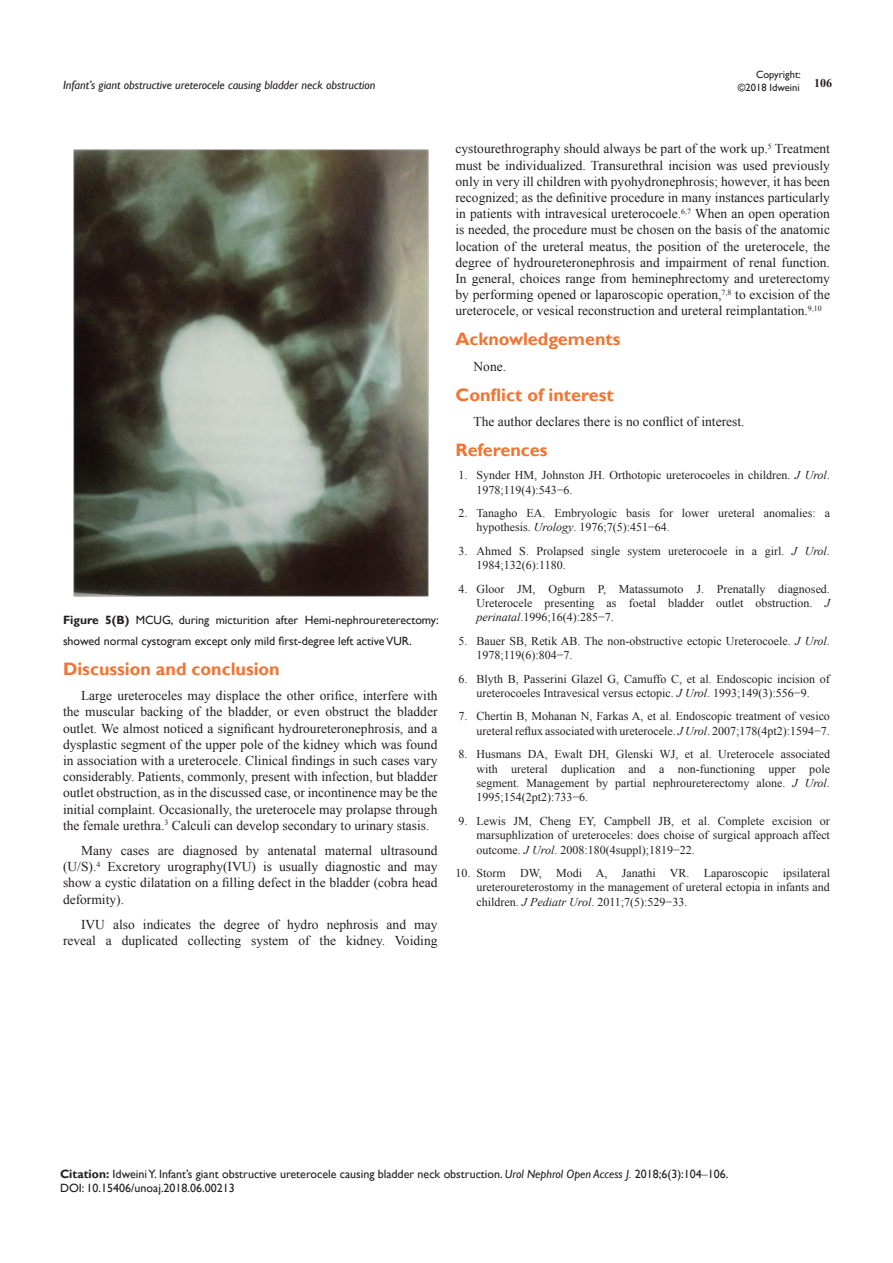
<style>
.page{position:relative;width:893px;height:1263px;background:#fff}
.page>*{position:absolute;margin:0;border:0;box-sizing:border-box;transform-origin:0 0}
.List_Paragraph{font:700 18px "Gill Sans";color:#f37331}
.t1{font:13.5px/16.2px "Times New Roman";color:#231f20;text-align:justify}
.t2{font:12px/14.4px "Times New Roman";color:#231f20}
.Citation{font:12px/21px "Gill Sans";color:#231f20}
.t3{font:italic 12px "Gill Sans";color:#231f20}
.t4{font:700 12px "Times New Roman";color:#231f20}
.t5{font:10.5px/12.6px "Gill Sans";color:#231f20;text-align:right}
.s1{font-weight:700}
.s2{font-style:italic}
.s3{font-family:"Times New Roman"}
</style>
<div class="page">
<img style="left:73px;top:149px;width:356px;height:448px">
<p class="t5" style="left:738px;top:69px;width:64px">Copyright: ©2018 Idweini</p>
<p class="t3" style="left:63px;top:78px;width:314px">Infant’s giant obstructive ureterocele causing bladder neck obstruction</p>
<p class="t4" style="left:814px;top:75px;width:19px">106</p>
<p class="Citation" style="left:63px;top:609px;width:377px"><span class="s1">Figure 5(B)</span> MCUG, during micturition after Hemi-nephroureterectomy: showed normal cystogram except only mild first-degree left active VUR.</p>
<p class="List_Paragraph" style="left:63px;top:658px;width:218px">Discussion and conclusion</p>
<p class="t1" style="left:63px;top:687px;width:376px;text-indent:18px">Large ureteroceles may displace the other orifice, interfere with the muscular backing of the bladder, or even obstruct the bladder outlet. We almost noticed a significant hydroureteronephrosis, and a dysplastic segment of the upper pole of the kidney which was found in association with a ureterocele. Clinical findings in such cases vary considerably. Patients, commonly, present with infection, but bladder outlet obstruction, as in the discussed case, or incontinence may be the initial complaint. Occasionally, the ureterocele may prolapse through the female urethra.<sup>3</sup> Calculi can develop secondary to urinary stasis.</p>
<p class="t1" style="left:63px;top:842px;width:376px;text-indent:18px">Many cases are diagnosed by antenatal maternal ultrasound (U/S).<sup>4</sup> Excretory urography(IVU) is usually diagnostic and may show a cystic dilatation on a filling defect in the bladder (cobra head deformity).</p>
<p class="t1" style="left:63px;top:916px;width:376px;text-align:right">IVU also indicates the degree of hydro nephrosis and may reveal a duplicated collecting system of the kidney. Voiding</p>
<p class="t1" style="left:455px;top:141px;width:376px">cystourethrography should always be part of the work up.<sup>5</sup> Treatment must be individualized. Transurethral incision was used previously only in very ill children with pyohydronephrosis; however, it has been recognized; as the definitive procedure in many instances particularly in patients with intravesical ureterocoele.<sup>6,7</sup> When an open operation is needed, the procedure must be chosen on the basis of the anatomic location of the ureteral meatus, the position of the ureterocele, the degree of hydroureteronephrosis and impairment of renal function.<br>In general, choices range from heminephrectomy and ureterectomy by performing opened or laparoscopic operation,<sup>7,8</sup> to excision of the ureterocele, or vesical reconstruction and ureteral reimplantation.<sup>9,10</sup></p>
<p class="List_Paragraph" style="left:455px;top:328px;width:166px">Acknowledgements</p>
<p class="t1" style="left:473px;top:358px;width:34px">None.</p>
<p class="List_Paragraph" style="left:455px;top:384px;width:160px">Conflict of interest</p>
<p class="t1" style="left:473px;top:413px;width:273px">The author declares there is no conflict of interest.</p>
<p class="List_Paragraph" style="left:455px;top:439px;width:94px">References</p>
<p class="t2" style="left:476px;top:468px;width:355px;text-indent:-18px">1. Synder HM, Johnston JH. Orthotopic ureterocoeles in children. <span class="s2">J Urol</span>.<br>1978;119(4):543−6.</p>
<p class="t2" style="left:476px;top:506px;width:355px;text-indent:-18px">2. Tanagho EA. Embryologic basis for lower ureteral anomalies: a hypothesis. <span class="s2">Urology</span>. 1976;7(5):451−64.</p>
<p class="t2" style="left:476px;top:543px;width:355px;text-indent:-18px">3. Ahmed S. Prolapsed single system ureterocoele in a girl. <span class="s2">J Urol</span>.<br>1984;132(6):1180.</p>
<p class="t2" style="left:476px;top:581px;width:355px;text-align:justify;text-indent:-18px">4. Gloor JM, Ogburn P, Matassumoto J. Prenatally diagnosed.<br>Ureterocele presenting as foetal bladder outlet obstruction. <span class="s2">J perinatal</span>.1996;16(4):285−7.</p>
<p class="t2" style="left:476px;top:633px;width:355px;text-indent:-18px">5. Bauer SB, Retik AB. The non-obstructive ectopic Ureterocoele. <span class="s2">J Urol</span>.<br>1978;119(6):804−7.</p>
<p class="t2" style="left:458px;top:671px;width:373px;text-align:center">6. Blyth B, Passerini Glazel G, Camuffo C, et al. Endoscopic incision of ureterocoeles Intravesical versus ectopic. <span class="s2">J Urol</span>. 1993;149(3):556−9.</p>
<p class="t2" style="left:458px;top:709px;width:373px;text-align:right">7. Chertin B, Mohanan N, Farkas A, et al. Endoscopic treatment of vesico ureteral reflux associated with ureterocele. <span class="s2">J Urol</span>. 2007;178(4pt2):1594−7.</p>
<p class="t2" style="left:476px;top:747px;width:355px;text-align:justify;text-indent:-18px">8. Husmans DA, Ewalt DH, Glenski WJ, et al. Ureterocele associated with ureteral duplication and a non-functioning upper pole segment. Management by partial nephroureterectomy alone. <span class="s2">J Urol</span>.<br>1995;154(2pt2):733−6.</p>
<p class="t2" style="left:476px;top:813px;width:355px;text-align:justify;text-indent:-18px">9. Lewis JM, Cheng EY, Campbell JB, et al. Complete excision or marsuphlization of ureteroceles: does choise of surgical approach affect outcome. <span class="s2">J Urol</span>. 2008:180(4suppl);1819−22.</p>
<p class="t2" style="left:476px;top:866px;width:355px;text-align:justify;text-indent:-21px">10. Storm DW, Modi A, Janathi VR. Laparoscopic ipsilateral ureteroureterostomy in the management of ureteral ectopia in infants and children. <span class="s2">J Pediatr Urol</span>. 2011;7(5):529−33.</p>
<p class="Citation" style="left:60px;top:1163px;width:670px"><span class="s1">Citation:</span> Idweini Y. Infant’s giant obstructive ureterocele causing bladder neck obstruction. <span class="s2">Urol Nephrol Open Access J.</span> 2018;6(3):104<span class="s3">‒</span>106.</p>
<p class="Citation" style="left:60px;top:1178px;width:176px">DOI: 10.15406/unoaj.2018.06.00213</p>
</div>
